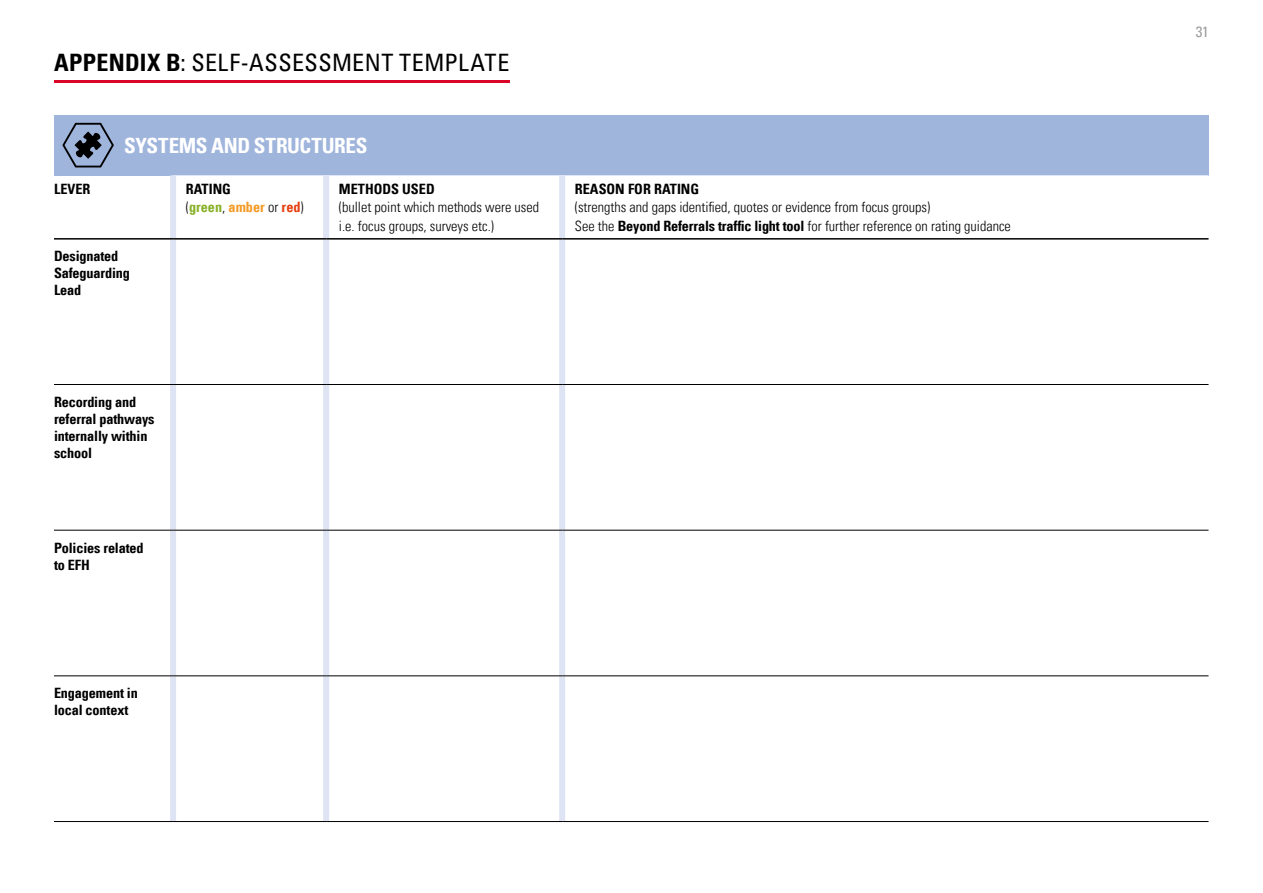
<style>
.page{position:relative;width:1263px;height:893px;background:#fff}
.page>*{position:absolute;margin:0;border:0;box-sizing:border-box;transform-origin:0 0}
.t1{font:condensed 24px "Univers LT";letter-spacing:.02em;color:#000}
.t2{font:700 condensed 21px "Univers LT";letter-spacing:-.015em;color:#fff}
.t3{font:condensed 15px "Univers LT";color:#9d9d9c}
.t4{font:300 condensed 14.25px/18.6px "Univers LT";color:#000}
.t5{font:700 condensed 14.25px/17.1px "Univers LT";letter-spacing:-.01em;color:#000}
.s1{font-weight:700}
.s2{font-weight:300}
.s3{color:#88b127}
.s4{color:#f59a25}
.s5{color:#e74011}
</style>
<div class="page">
<hr style="left:54px;top:81px;width:455px;height:2px;background:#da0629">
<div style="left:54px;top:115px;width:1154px;height:60px;background:#a0b5dc"></div>
<svg style="left:176px;top:175px;width:383px;height:502px"></svg>
<svg style="left:565px;top:175px;width:643px;height:502px"></svg>
<div style="left:170px;top:175px;width:6px;height:63px;background:#dfe4f4"></div>
<div style="left:323px;top:175px;width:6px;height:63px;background:#dfe4f4"></div>
<div style="left:559px;top:175px;width:6px;height:63px;background:#dfe4f4"></div>
<div style="left:170px;top:240px;width:6px;height:144px;background:#dfe4f4"></div>
<div style="left:323px;top:240px;width:6px;height:144px;background:#dfe4f4"></div>
<div style="left:559px;top:240px;width:6px;height:144px;background:#dfe4f4"></div>
<div style="left:170px;top:385px;width:6px;height:145px;background:#dfe4f4"></div>
<div style="left:323px;top:385px;width:6px;height:145px;background:#dfe4f4"></div>
<div style="left:559px;top:385px;width:6px;height:145px;background:#dfe4f4"></div>
<div style="left:170px;top:531px;width:6px;height:144px;background:#dfe4f4"></div>
<div style="left:323px;top:531px;width:6px;height:144px;background:#dfe4f4"></div>
<div style="left:559px;top:531px;width:6px;height:144px;background:#dfe4f4"></div>
<div style="left:170px;top:676px;width:6px;height:145px;background:#dfe4f4"></div>
<div style="left:323px;top:676px;width:6px;height:145px;background:#dfe4f4"></div>
<div style="left:559px;top:676px;width:6px;height:145px;background:#dfe4f4"></div>
<hr style="left:54px;top:238px;width:119px;height:2px;background:#000">
<hr style="left:173px;top:238px;width:153px;height:2px;background:#000">
<hr style="left:326px;top:238px;width:236px;height:2px;background:#000">
<hr style="left:562px;top:238px;width:646px;height:2px;background:#000">
<hr style="left:54px;top:384px;width:119px;height:1px;background:#000">
<hr style="left:173px;top:384px;width:153px;height:1px;background:#000">
<hr style="left:326px;top:384px;width:236px;height:1px;background:#000">
<hr style="left:562px;top:384px;width:646px;height:1px;background:#000">
<hr style="left:54px;top:530px;width:119px;height:1px;background:#000">
<hr style="left:173px;top:530px;width:153px;height:1px;background:#000">
<hr style="left:326px;top:530px;width:236px;height:1px;background:#000">
<hr style="left:562px;top:530px;width:646px;height:1px;background:#000">
<hr style="left:54px;top:675px;width:119px;height:1px;background:#000">
<hr style="left:173px;top:675px;width:153px;height:1px;background:#000">
<hr style="left:326px;top:675px;width:236px;height:1px;background:#000">
<hr style="left:562px;top:675px;width:646px;height:1px;background:#000">
<hr style="left:54px;top:821px;width:119px;height:1px;background:#000">
<hr style="left:173px;top:821px;width:153px;height:1px;background:#000">
<hr style="left:326px;top:821px;width:236px;height:1px;background:#000">
<hr style="left:562px;top:821px;width:646px;height:1px;background:#000">
<svg style="left:62px;top:123px;width:52px;height:44px"></svg>
<h1 class="t1" style="left:54px;top:48px;width:457px"><span class="s1">APPENDIX B</span>: SELF-ASSESSMENT TEMPLATE</h1>
<h2 class="t2" style="left:124px;top:132px;width:245px">SYSTEMS AND STRUCTURES</h2>
<p class="t5" style="left:54px;top:180px;width:38px">LEVER</p>
<p class="t5" style="left:186px;top:179px;width:119px;line-height:18.6px">RATING<br><span class="s2">(</span><span class="s3">green</span><span class="s2">,</span> <span class="s4">amber</span> <span class="s2">or</span> <span class="s5">red</span><span class="s2">)</span></p>
<p class="t5" style="left:339px;top:180px;width:97px">METHODS USED</p>
<p class="t4" style="left:339px;top:198px;width:202px">(bullet point which methods were used i.e. focus groups, surveys etc.)</p>
<p class="t5" style="left:54px;top:248px;width:78px">Designated<br>Safeguarding<br>Lead</p>
<p class="t5" style="left:575px;top:180px;width:126px">REASON FOR RATING</p>
<p class="t4" style="left:575px;top:198px;width:437px">(strengths and gaps identified, quotes or evidence from focus groups)<br>See the <span class="s1">Beyond Referrals traffic light tool</span> for further reference on rating guidance</p>
<p class="t5" style="left:54px;top:393px;width:102px">Recording and referral pathways internally within school</p>
<p class="t5" style="left:54px;top:539px;width:91px">Policies related to EFH</p>
<p class="t5" style="left:54px;top:685px;width:85px">Engagement in local context</p>
<p class="t3" style="left:1196px;top:22px;width:15px">31</p>
</div>
